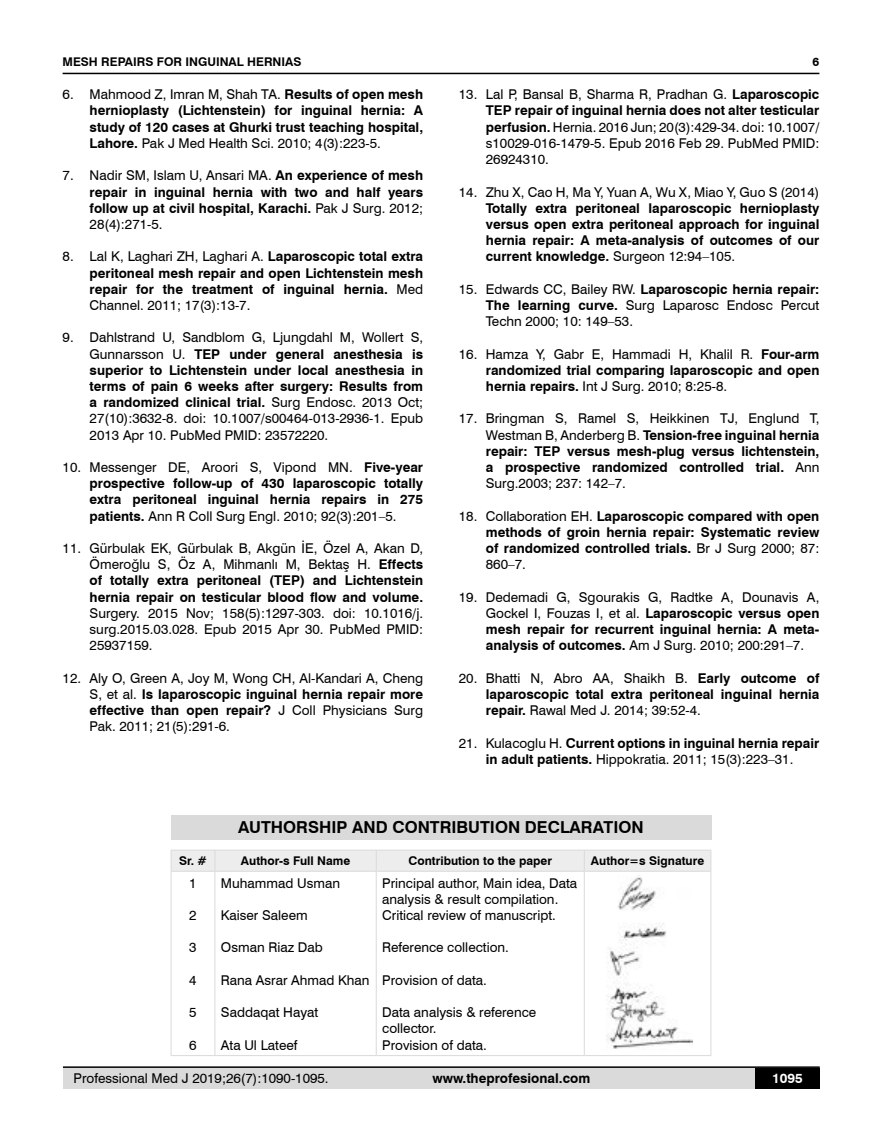
<style>
.page{position:relative;width:882px;height:1145px;background:#fff}
.page>*{position:absolute;margin:0;border:0;box-sizing:border-box;transform-origin:0 0}
.t1{font:700 16.5px "Swiss 721 BT";color:#000}
.t2{font:700 13.5px/16.2px "Swiss 721 BT";color:#000;text-align:justify}
.t3{font:13.5px/16.2px "Swiss 721 BT";color:#000;text-align:justify}
.t4{font:700 13.5px "Swiss 721 BT";color:#fff}
.t5{font:700 12px "Swiss 721 BT";color:#000}
.s1{font-weight:400}
.s2{font-weight:700}
</style>
<div class="page">
<div style="left:63px;top:1067px;width:756px;height:21px;background:#dadada"></div>
<hr style="left:63px;top:1066px;width:756px;height:2px;background:#000">
<hr style="left:63px;top:73px;width:756px;height:1px;background:#000">
<div style="left:754px;top:1068px;width:65px;height:20px;background:#000"></div>
<div style="left:171px;top:815px;width:540px;height:24px;background:#dadada"></div>
<hr style="left:171px;top:849px;width:44px;height:1px;background:#dadada">
<hr style="left:215px;top:849px;width:161px;height:1px;background:#dadada">
<hr style="left:376px;top:849px;width:208px;height:1px;background:#dadada">
<hr style="left:584px;top:849px;width:127px;height:1px;background:#dadada">
<div style="left:171px;top:850px;width:540px;height:21px;background:#ededed"></div>
<hr style="left:171px;top:871px;width:44px;height:1px;background:#dadada">
<hr style="left:171px;top:871px;width:1px;height:184px;background:#dadada">
<hr style="left:215px;top:871px;width:161px;height:1px;background:#dadada">
<hr style="left:214px;top:871px;width:1px;height:184px;background:#dadada">
<hr style="left:376px;top:871px;width:208px;height:1px;background:#dadada">
<hr style="left:375px;top:871px;width:1px;height:184px;background:#dadada">
<hr style="left:584px;top:871px;width:127px;height:1px;background:#dadada">
<hr style="left:583px;top:871px;width:1px;height:184px;background:#dadada">
<hr style="left:710px;top:871px;width:1px;height:184px;background:#dadada">
<hr style="left:171px;top:1055px;width:44px;height:1px;background:#dadada">
<hr style="left:215px;top:1055px;width:161px;height:1px;background:#dadada">
<hr style="left:376px;top:1055px;width:208px;height:1px;background:#dadada">
<hr style="left:584px;top:1055px;width:127px;height:1px;background:#dadada">
<img style="left:606px;top:875px;width:86px;height:174px">
<p class="t5" style="left:63px;top:53px;width:240px">MESH REPAIRS FOR INGUINAL HERNIAS</p>
<p class="t2" style="left:90px;top:86px;width:335px;text-indent:-27px"><span class="s1">6. Mahmood Z, Imran M, Shah TA.</span> Results of open mesh hernioplasty (Lichtenstein) for inguinal hernia: A study of 120 cases at Ghurki trust teaching hospital, Lahore. <span class="s1">Pak J Med Health Sci. 2010; 4(3):223-5.</span></p>
<p class="t2" style="left:90px;top:167px;width:335px;text-indent:-27px"><span class="s1">7. Nadir SM, Islam U, Ansari MA.</span> An experience of mesh repair in inguinal hernia with two and half years follow up at civil hospital, Karachi. <span class="s1">Pak J Surg. 2012; 28(4):271-5.</span></p>
<p class="t2" style="left:90px;top:248px;width:335px;text-indent:-27px"><span class="s1">8. Lal K, Laghari ZH, Laghari A.</span> Laparoscopic total extra peritoneal mesh repair and open Lichtenstein mesh repair for the treatment of inguinal hernia. <span class="s1">Med Channel. 2011; 17(3):13-7.</span></p>
<p class="t3" style="left:90px;top:329px;width:335px;text-indent:-27px">9. Dahlstrand U, Sandblom G, Ljungdahl M, Wollert S, Gunnarsson U. <span class="s2">TEP under general anesthesia is superior to Lichtenstein under local anesthesia in terms of pain 6 weeks after surgery: Results from a randomized clinical trial.</span> Surg Endosc. 2013 Oct; 27(10):3632-8. doi: 10.1007/s00464-013-2936-1. Epub 2013 Apr 10. PubMed PMID: 23572220.</p>
<p class="t2" style="left:90px;top:459px;width:335px;text-indent:-27px"><span class="s1">10. Messenger DE, Aroori S, Vipond MN.</span> Five-year prospective follow-up of 430 laparoscopic totally extra peritoneal inguinal hernia repairs in 275 patients. <span class="s1">Ann R Coll Surg Engl. 2010; 92(3):201–5.</span></p>
<p class="t2" style="left:90px;top:540px;width:335px;text-indent:-27px"><span class="s1">11. Gürbulak EK, Gürbulak B, Akgün İE, Özel A, Akan D, Ömeroğlu S, Öz A, Mihmanlı M, Bektaş H.</span> Effects of totally extra peritoneal (TEP) and Lichtenstein hernia repair on testicular blood flow and volume.</p>
<p class="t3" style="left:90px;top:604px;width:335px">Surgery. 2015 Nov; 158(5):1297-303. doi: 10.1016/j. surg.2015.03.028. Epub 2015 Apr 30. PubMed PMID:<br>25937159.</p>
<p class="t3" style="left:90px;top:669px;width:335px;text-indent:-27px">12. Aly O, Green A, Joy M, Wong CH, Al-Kandari A, Cheng S, et al. <span class="s2">Is laparoscopic inguinal hernia repair more effective than open repair?</span> J Coll Physicians Surg Pak. 2011; 21(5):291-6.</p>
<p class="t5" style="left:812px;top:53px;width:8px">6</p>
<p class="t3" style="left:485px;top:86px;width:335px;text-indent:-27px">13. Lal P, Bansal B, Sharma R, Pradhan G. <span class="s2">Laparoscopic TEP repair of inguinal hernia does not alter testicular perfusion.</span> Hernia. 2016 Jun; 20(3):429-34. doi: 10.1007/ s10029-016-1479-5. Epub 2016 Feb 29. PubMed PMID:<br>26924310.</p>
<p class="t3" style="left:458px;top:183px;width:362px">14. Zhu X, Cao H, Ma Y, Yuan A, Wu X, Miao Y, Guo S (2014)</p>
<p class="t2" style="left:485px;top:199px;width:335px">Totally extra peritoneal laparoscopic hernioplasty versus open extra peritoneal approach for inguinal hernia repair: A meta-analysis of outcomes of our current knowledge. <span class="s1">Surgeon 12:94–105.</span></p>
<p class="t3" style="left:485px;top:280px;width:335px;text-indent:-27px">15. Edwards CC, Bailey RW. <span class="s2">Laparoscopic hernia repair:<br>The learning curve.</span> Surg Laparosc Endosc Percut Techn 2000; 10: 149–53.</p>
<p class="t2" style="left:485px;top:345px;width:335px;text-indent:-27px"><span class="s1">16. Hamza Y, Gabr E, Hammadi H, Khalil R.</span> Four-arm randomized trial comparing laparoscopic and open hernia repairs. <span class="s1">Int J Surg. 2010; 8:25-8.</span></p>
<p class="t2" style="left:485px;top:410px;width:335px;text-indent:-27px"><span class="s1">17. Bringman S, Ramel S, Heikkinen TJ, Englund T, Westman B, Anderberg B.</span> Tension-free inguinal hernia repair: TEP versus mesh-plug versus lichtenstein, a prospective randomized controlled trial. <span class="s1">Ann Surg.2003; 237: 142–7.</span></p>
<p class="t2" style="left:485px;top:507px;width:335px;text-indent:-27px"><span class="s1">18. Collaboration EH.</span> Laparoscopic compared with open methods of groin hernia repair: Systematic review of randomized controlled trials. <span class="s1">Br J Surg 2000; 87:<br>860–7.</span></p>
<p class="t3" style="left:485px;top:588px;width:335px;text-indent:-27px">19. Dedemadi G, Sgourakis G, Radtke A, Dounavis A, Gockel I, Fouzas I, et al. <span class="s2">Laparoscopic versus open mesh repair for recurrent inguinal hernia: A meta&shy;analysis of outcomes.</span> Am J Surg. 2010; 200:291–7.</p>
<p class="t2" style="left:485px;top:669px;width:335px;text-indent:-27px"><span class="s1">20. Bhatti N, Abro AA, Shaikh B.</span> Early outcome of laparoscopic total extra peritoneal inguinal hernia repair. <span class="s1">Rawal Med J. 2014; 39:52-4.</span></p>
<p class="t2" style="left:458px;top:734px;width:362px;text-align:center"><span class="s1">21. Kulacoglu H.</span> Current options in inguinal hernia repair in adult patients. <span class="s1">Hippokratia. 2011; 15(3):223–31.</span></p>
<p class="t1" style="left:238px;top:816px;width:406px">AUTHORSHIP AND CONTRIBUTION DECLARATION</p>
<p class="t5" style="left:179px;top:852px;width:29px">Sr. #</p>
<p class="t5" style="left:241px;top:852px;width:111px">Author-s Full Name</p>
<p class="t5" style="left:408px;top:852px;width:145px">Contribution to the paper</p>
<p class="t5" style="left:590px;top:852px;width:115px">Author=s Signature</p>
<p class="t3" style="left:189px;top:874px;width:9px">1</p>
<p class="t3" style="left:189px;top:906px;width:9px">2</p>
<p class="t3" style="left:189px;top:939px;width:9px">3</p>
<p class="t3" style="left:189px;top:971px;width:9px">4</p>
<p class="t3" style="left:189px;top:1003px;width:9px">5</p>
<p class="t3" style="left:189px;top:1036px;width:9px">6</p>
<p class="t3" style="left:221px;top:874px;width:120px">Muhammad Usman</p>
<p class="t3" style="left:221px;top:906px;width:88px">Kaiser Saleem</p>
<p class="t3" style="left:221px;top:939px;width:103px">Osman Riaz Dab</p>
<p class="t3" style="left:221px;top:971px;width:150px">Rana Asrar Ahmad Khan</p>
<p class="t3" style="left:221px;top:1003px;width:99px">Saddaqat Hayat</p>
<p class="t3" style="left:221px;top:1036px;width:78px">Ata Ul Lateef</p>
<p class="t3" style="left:382px;top:874px;width:196px;text-align:left">Principal author, Main idea, Data analysis &amp; result compilation.<br>Critical review of manuscript.</p>
<p class="t3" style="left:382px;top:939px;width:128px">Reference collection.</p>
<p class="t3" style="left:382px;top:971px;width:106px">Provision of data.</p>
<p class="t3" style="left:382px;top:1003px;width:155px;text-align:left">Data analysis &amp; reference collector.<br>Provision of data.</p>
<p class="t3" style="left:74px;top:1069px;width:256px">Professional Med J 2019;26(7):1090-1095.</p>
<p class="t2" style="left:432px;top:1069px;width:159px">www.theprofesional.com</p>
<p class="t4" style="left:771px;top:1069px;width:32px">1095</p>
</div>
